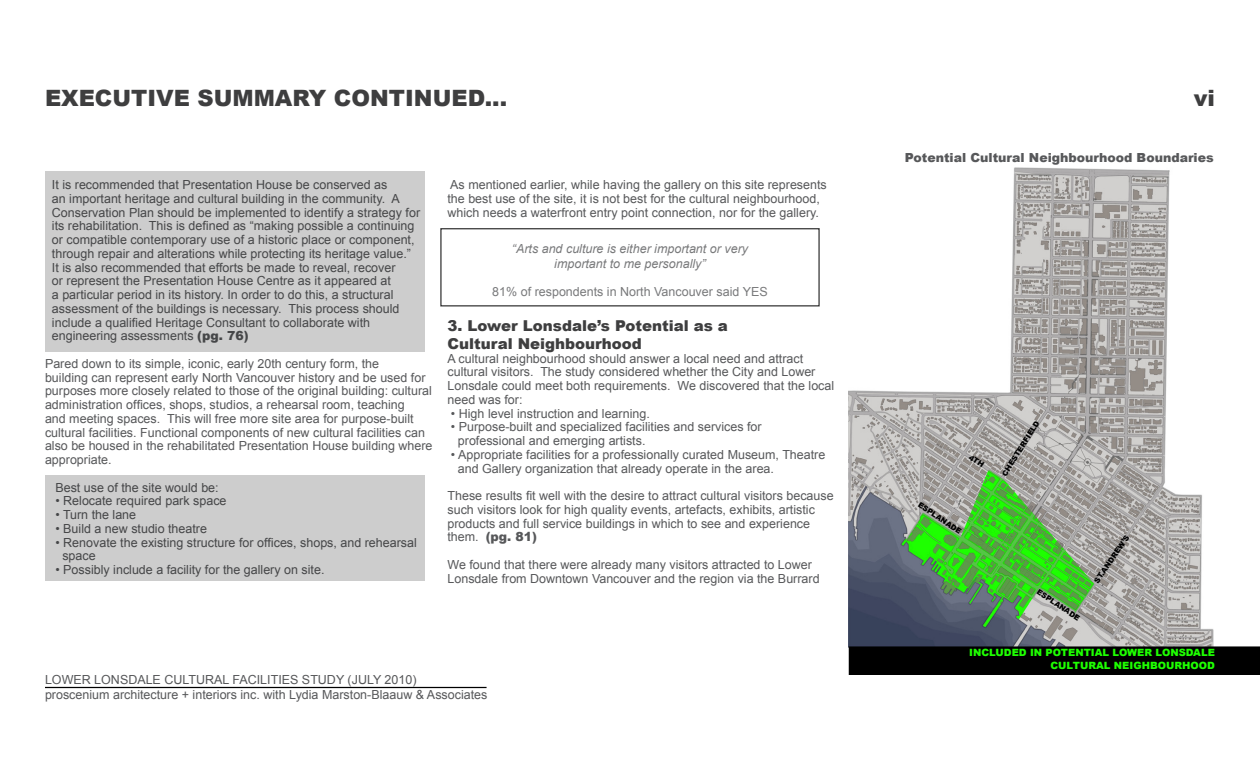
<style>
.page{position:relative;width:1260px;height:765px;background:#fff}
.page>*{position:absolute;margin:0;border:0;box-sizing:border-box;transform-origin:0 0}
.Paragraph_Title{font:900 22.5px "Arial";color:#3e3e3f}
.Paragraph_Title-2{font:900 15px "Arial";color:#3e3e3f}
.Body{font:12.5px/13.8px "Arial";color:#57585a}
.t1{font:italic 12.5px/15px "Arial";color:#57585a;text-align:center}
.t2{font:900 12.5px "Arial";color:#57585a}
.Body-2{font:900 10px "Arial";color:#1eff00}
.Body-3{font:900 7.5px "Arial";color:#000}
.s1{font-weight:900}
</style>
<div class="page">
<hr style="left:45px;top:687px;width:442px;height:1px;background:#000">
<div style="left:45px;top:475px;width:380px;height:106px;background:#cdcdcd"></div>
<img style="left:849px;top:167px;width:365px;height:479px">
<div style="left:849px;top:647px;width:410px;height:27px;background:#000"></div>
<div style="left:849px;top:646px;width:411px;height:29px;border:1px solid #000"></div>
<div style="left:45px;top:171px;width:380px;height:181px;background:#cdcdcd"></div>
<svg style="left:968px;top:454px;width:16px;height:14px"></svg>
<p class="Paragraph_Title" style="left:45px;top:82px;width:464px">EXECUTIVE SUMMARY CONTINUED...</p>
<p class="Body" style="left:52px;top:178px;width:337px">It is recommended that Presentation House be conserved as</p>
<p class="Body" style="left:52px;top:192px;width:349px">an important heritage and cultural building in the community. A</p>
<p class="Body" style="left:52px;top:205px;width:370px">Conservation Plan should be implemented to identify a strategy for</p>
<p class="Body" style="left:52px;top:219px;width:364px">its rehabilitation. This is defined as “making possible a continuing</p>
<p class="Body" style="left:52px;top:233px;width:364px">or compatible contemporary use of a historic place or component,</p>
<p class="Body" style="left:52px;top:247px;width:361px">through repair and alterations while protecting its heritage value.”</p>
<p class="Body" style="left:52px;top:260px;width:345px">It is also recommended that efforts be made to reveal, recover</p>
<p class="Body" style="left:52px;top:274px;width:341px">or represent the Presentation House Centre as it appeared at</p>
<p class="Body" style="left:52px;top:288px;width:343px">a particular period in its history. In order to do this, a structural</p>
<p class="Body" style="left:52px;top:302px;width:349px">assessment of the buildings is necessary. This process should</p>
<p class="Body" style="left:52px;top:315px;width:320px">include a qualified Heritage Consultant to collaborate with</p>
<p class="Body" style="left:52px;top:329px;width:198px">engineering assessments <span class="s1">(pg. 76)</span></p>
<p class="Body" style="left:45px;top:357px;width:389px">Pared down to its simple, iconic, early 20th century form, the<br>building can represent early North Vancouver history and be used for purposes more closely related to those of the original building: cultural administration offices, shops, studios, a rehearsal room, teaching<br>and meeting spaces. This will free more site area for purpose-built cultural facilities. Functional components of new cultural facilities can also be housed in the rehabilitated Presentation House building where appropriate.</p>
<p class="Body" style="left:55px;top:480px;width:165px">Best use of the site would be:</p>
<p class="Body" style="left:55px;top:494px;width:173px">• Relocate required park space</p>
<p class="Body" style="left:55px;top:508px;width:82px">• Turn the lane</p>
<p class="Body" style="left:55px;top:522px;width:153px">• Build a new studio theatre</p>
<p class="Body" style="left:55px;top:535px;width:363px">• Renovate the existing structure for offices, shops, and rehearsal</p>
<p class="Body" style="left:62px;top:549px;width:35px">space</p>
<p class="Body" style="left:55px;top:563px;width:271px">• Possibly include a facility for the gallery on site.</p>
<p class="Body" style="left:448px;top:178px;width:381px">As mentioned earlier, while having the gallery on this site represents the best use of the site, it is not best for the cultural neighbourhood, which needs a waterfront entry point connection, nor for the gallery.</p>
<p class="t1" style="left:512px;top:242px;width:238px">“Arts and culture is either important or very important to me personally”</p>
<p class="Body" style="left:492px;top:285px;width:277px">81% of respondents in North Vancouver said YES</p>
<p class="Paragraph_Title-2" style="left:448px;top:315px;width:282px">3. Lower Lonsdale’s Potential as a</p>
<p class="Paragraph_Title-2" style="left:448px;top:333px;width:196px">Cultural Neighbourhood</p>
<p class="Body" style="left:448px;top:351px;width:388px">A cultural neighbourhood should answer a local need and attract cultural visitors. The study considered whether the City and Lower Lonsdale could meet both requirements. We discovered that the local need was for:</p>
<p class="Body" style="left:451px;top:406px;width:200px">• High level instruction and learning.</p>
<p class="Body" style="left:458px;top:420px;width:305px;text-indent:-7px">• Purpose-built and specialized facilities and services for professional and emerging artists.</p>
<p class="Body" style="left:458px;top:448px;width:369px;text-indent:-7px">• Appropriate facilities for a professionally curated Museum, Theatre and Gallery organization that already operate in the area.</p>
<p class="Body" style="left:448px;top:489px;width:388px">These results fit well with the desire to attract cultural visitors because such visitors look for high quality events, artefacts, exhibits, artistic products and full service buildings in which to see and experience them. <span class="s1">(pg. 81)</span></p>
<p class="Body" style="left:448px;top:558px;width:374px">We found that there were already many visitors attracted to Lower<br>Lonsdale from Downtown Vancouver and the region via the Burrard</p>
<p class="Body" style="left:45px;top:672px;width:444px;line-height:15px">LOWER LONSDALE CULTURAL FACILITIES STUDY (JULY 2010)<br>proscenium architecture + interiors inc. with Lydia Marston-Blaauw &amp; Associates</p>
<h1 class="Paragraph_Title" style="left:1194px;top:82px;width:23px">vi</h1>
<p class="t2" style="left:905px;top:149px;width:310px">Potential Cultural Neighbourhood Boundaries</p>
<p class="Body-3" style="left:922px;top:499px;width:52px;rotate:34deg">ESPLANADE</p>
<p class="Body-3" style="left:999px;top:472px;width:65px;rotate:-58deg">CHESTERFIELD</p>
<p class="Body-3" style="left:1041px;top:586px;width:52px;rotate:34deg">ESPLANADE</p>
<p class="Body-3" style="left:1091px;top:579px;width:58px;rotate:-56deg">ST.ANDREW’S</p>
<p class="Body-2" style="left:969px;top:645px;width:247px">INCLUDED IN POTENTIAL LOWER LONSDALE</p>
<p class="Body-2" style="left:1051px;top:659px;width:166px">CULTURAL NEIGHBOURHOOD</p>
</div>
